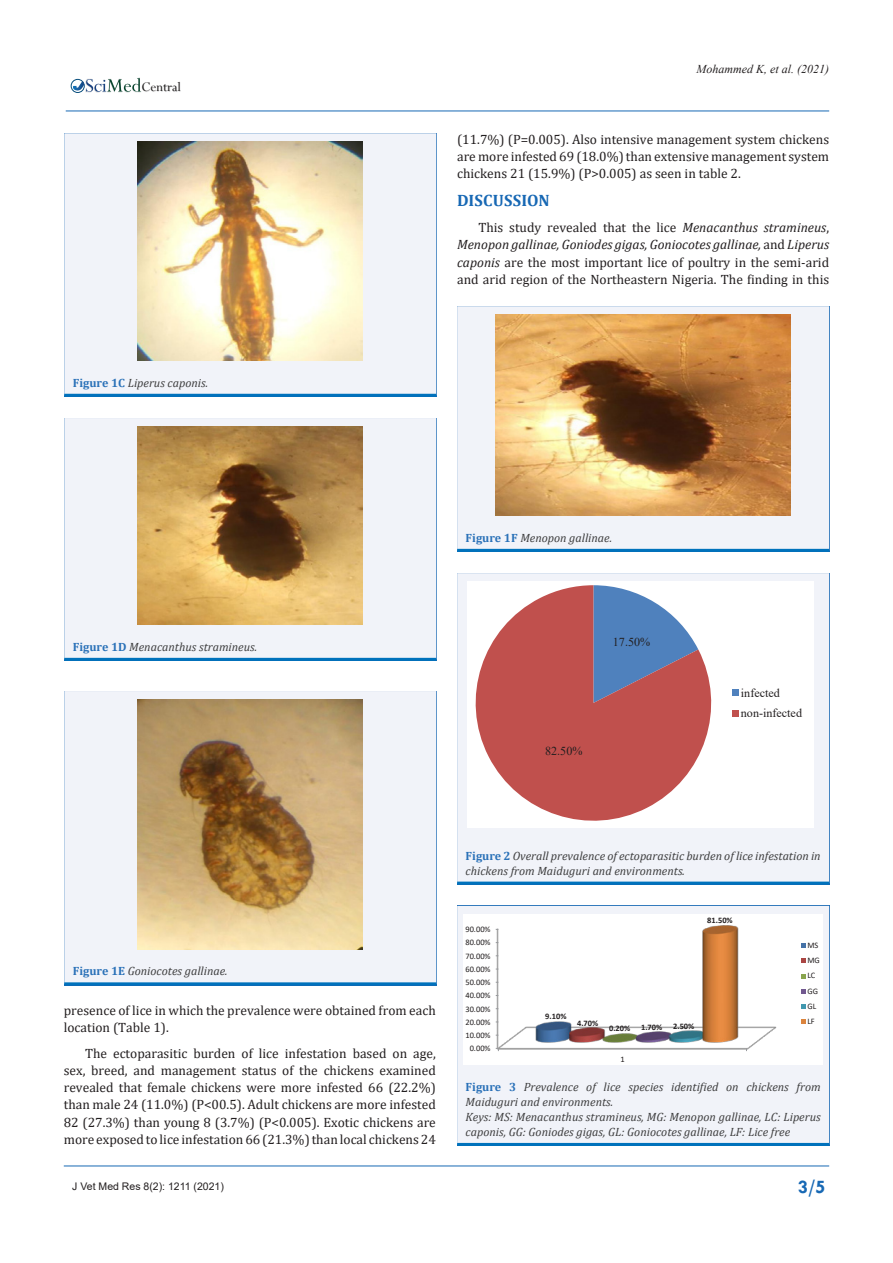
<style>
.page{position:relative;width:893px;height:1263px;background:#fff}
.page>*{position:absolute;margin:0;border:0;box-sizing:border-box;transform-origin:0 0}
.t1{font:700 19.5px "Tw Cen";color:#1768b4}
.heading_1{font:700 16.5px "Cambria";letter-spacing:.01em;color:#1768b4}
.t2{font:14.55px "Perpetua";color:#211e1e}
.heading_1-2{font:13.5px/17.2px "Cambria";color:#231f20;text-align:justify}
.t3{font:12.15px/20.5px "Times New Roman";color:#231f20}
.t4{font:italic 12px/15px "Cambria";color:#3e3e3f}
.t5{font:italic 12px "Times New Roman";color:#231f20}
.t6{font:10.5px "Arial";color:#231f20}
.t7{font:8.4px/15.1px "Calibri";color:#231f20}
.t8{font:700 8.4px "Calibri";color:#231f20}
.s1{font-weight:700;font-style:normal;color:#2a71b8}
.s2{font-style:italic}
</style>
<div class="page">
<img style="left:87px;top:82px;width:94px;height:11px">
<div style="left:71px;top:79px;width:14px;height:14px;border:1px solid #074d7c;border-radius:50%"></div>
<svg style="left:73px;top:78px;width:68px;height:14px"></svg>
<hr style="left:64px;top:1166px;width:765px;height:1px;background:#1768b4">
<hr style="left:66px;top:111px;width:763px;height:1px;background:#1768b4">
<div style="left:64px;top:133px;width:372px;height:261px;background:#f1f3f9"></div>
<hr style="left:64px;top:394px;width:372px;height:3px;background:#0072bc">
<img style="left:138px;top:142px;width:225px;height:218px">
<div style="left:64px;top:418px;width:372px;height:240px;background:#f1f3f9"></div>
<hr style="left:64px;top:658px;width:372px;height:3px;background:#0072bc">
<img style="left:138px;top:426px;width:225px;height:198px">
<div style="left:64px;top:691px;width:372px;height:291px;background:#f1f3f9"></div>
<hr style="left:64px;top:982px;width:372px;height:3px;background:#0072bc">
<img style="left:138px;top:699px;width:225px;height:250px">
<div style="left:457px;top:306px;width:372px;height:243px;background:#f1f3f9"></div>
<hr style="left:457px;top:549px;width:372px;height:3px;background:#0072bc">
<img style="left:495px;top:315px;width:296px;height:200px">
<div style="left:457px;top:573px;width:372px;height:308px;background:#f1f3f9"></div>
<hr style="left:457px;top:881px;width:372px;height:3px;background:#0072bc">
<div style="left:468px;top:582px;width:346px;height:246px;background:#fff"></div>
<svg style="left:475px;top:585px;width:237px;height:236px;fill:#c0504d"></svg>
<svg style="left:732px;top:690px;width:6px;height:6px"></svg>
<svg style="left:732px;top:710px;width:6px;height:6px"></svg>
<div style="left:457px;top:906px;width:372px;height:237px;background:#f1f3f9"></div>
<hr style="left:457px;top:1143px;width:372px;height:3px;background:#0072bc">
<div style="left:463px;top:914px;width:360px;height:150px;background:#fff"></div>
<img style="left:497px;top:925px;width:280px;height:125px">
<svg style="left:801px;top:943px;width:4px;height:5px"></svg>
<svg style="left:801px;top:958px;width:4px;height:5px"></svg>
<svg style="left:801px;top:974px;width:4px;height:4px"></svg>
<svg style="left:801px;top:989px;width:4px;height:4px"></svg>
<svg style="left:801px;top:1004px;width:4px;height:5px"></svg>
<svg style="left:801px;top:1019px;width:4px;height:5px"></svg>
<p class="t2" style="left:142px;top:78px;width:41px">Central</p>
<p class="t4" style="left:73px;top:375px;width:137px"><span class="s1">Figure 1C</span> Liperus caponis.</p>
<p class="t5" style="left:696px;top:61px;width:134px">Mohammed K, et al. (2021)</p>
<p class="heading_1-2" style="left:457px;top:130px;width:374px">(11.7%) (P=0.005). Also intensive management system chickens are more infested 69 (18.0%) than extensive management system chickens 21 (15.9%) (P&gt;0.005) as seen in table 2.</p>
<p class="heading_1" style="left:457px;top:189px;width:94px">DISCUSSION</p>
<p class="heading_1-2" style="left:457px;top:219px;width:374px;text-indent:21px">This study revealed that the lice <span class="s2">Menacanthus stramineus</span>, <span class="s2">Menopon gallinae, Goniodes gigas, Goniocotes gallinae,</span> and <span class="s2">Liperus caponis</span> are the most important lice of poultry in the semi-arid and arid region of the Northeastern Nigeria. The finding in this</p>
<p class="t4" style="left:73px;top:639px;width:186px"><span class="s1">Figure 1D</span> Menacanthus stramineus.</p>
<p class="t4" style="left:466px;top:530px;width:148px"><span class="s1">Figure 1F</span> Menopon gallinae.</p>
<p class="t3" style="left:613px;top:631px;width:39px">17.50%</p>
<p class="t3" style="left:545px;top:740px;width:39px">82.50%</p>
<p class="t3" style="left:741px;top:682px;width:63px">infected non-infected</p>
<p class="t4" style="left:73px;top:963px;width:156px"><span class="s1">Figure 1E</span> Goniocotes gallinae.</p>
<p class="heading_1-2" style="left:64px;top:1001px;width:374px">presence of lice in which the prevalence were obtained from each location (Table 1).</p>
<p class="heading_1-2" style="left:64px;top:1044px;width:374px;text-indent:21px">The ectoparasitic burden of lice infestation based on age, sex, breed, and management status of the chickens examined revealed that female chickens were more infested 66 (22.2%) than male 24 (11.0%) (P&lt;00.5). Adult chickens are more infested 82 (27.3%) than young 8 (3.7%) (P&lt;0.005). Exotic chickens are more exposed to lice infestation 66 (21.3%) than local chickens 24</p>
<p class="t4" style="left:466px;top:847px;width:357px"><span class="s1">Figure 2</span> Overall prevalence of ectoparasitic burden of lice infestation in chickens from Maiduguri and environments.</p>
<p class="t7" style="left:465px;top:922px;width:27px">90.00%</p>
<p class="t7" style="left:465px;top:935px;width:27px">80.00%</p>
<p class="t7" style="left:465px;top:948px;width:27px">70.00%</p>
<p class="t7" style="left:465px;top:961px;width:27px">60.00%</p>
<p class="t7" style="left:465px;top:974px;width:27px">50.00%</p>
<p class="t7" style="left:465px;top:988px;width:27px">40.00%</p>
<p class="t7" style="left:465px;top:1001px;width:27px">30.00%</p>
<p class="t7" style="left:465px;top:1014px;width:27px">20.00%</p>
<p class="t7" style="left:465px;top:1027px;width:27px">10.00%</p>
<p class="t7" style="left:470px;top:1041px;width:22px">0.00%</p>
<p class="t8" style="left:707px;top:914px;width:27px">81.50%</p>
<p class="t8" style="left:545px;top:1010px;width:23px">9.10%</p>
<p class="t8" style="left:577px;top:1017px;width:23px">4.70%</p>
<p class="t8" style="left:609px;top:1022px;width:23px">0.20%</p>
<p class="t8" style="left:641px;top:1021px;width:23px">1.70%</p>
<p class="t8" style="left:673px;top:1020px;width:23px">2.50%</p>
<p class="t7" style="left:620px;top:1051px;width:6px">1</p>
<p class="t7" style="left:807px;top:937px;width:14px">MS<br>MG<br>LC<br>GG<br>GL<br>LF</p>
<p class="t4" style="left:466px;top:1079px;width:357px"><span class="s1">Figure 3</span> Prevalence of lice species identified on chickens from<br>Maiduguri and environments.</p>
<p class="t4" style="left:466px;top:1109px;width:357px">Keys: MS: Menacanthus stramineus, MG: Menopon gallinae, LC: Liperus caponis, GG: Goniodes gigas, GL: Goniocotes gallinae, LF: Lice free</p>
<p class="t6" style="left:72px;top:1179px;width:153px">J Vet Med Res 8(2): 1211 (2021)</p>
<h1 class="t1" style="left:798px;top:1175px;width:29px">3/5</h1>
</div>
